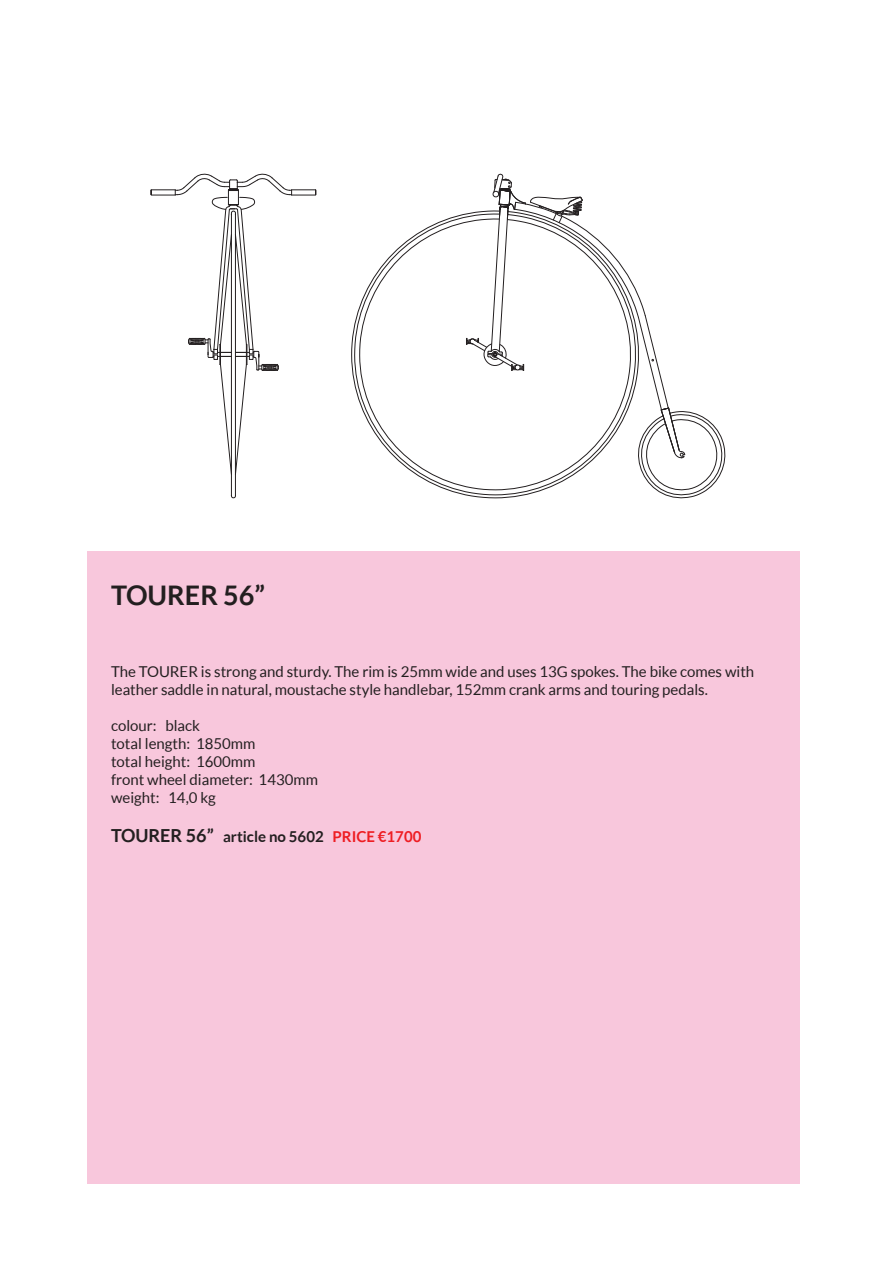
<style>
.page{position:relative;width:893px;height:1263px;background:#fff}
.page>*{position:absolute;margin:0;border:0;box-sizing:border-box;transform-origin:0 0}
.t1{font:700 27px "Lato";color:#231f20}
.t2{font:15px/18px "Lato";color:#231f20}
.t3{font:700 15px "Lato";color:#231f20}
.s1{font-size:18px}
.s2{color:#ee1d23}
</style>
<div class="page">
<div style="left:87px;top:551px;width:713px;height:633px;background:#f8c7dc"></div>
<svg style="left:359px;top:218px;width:107px;height:272px"></svg>
<svg style="left:231px;top:495px;width:5px;height:3px"></svg>
<hr style="left:235px;top:213px;width:1px;height:282px;background:#231f20">
<hr style="left:231px;top:213px;width:1px;height:282px;background:#231f20">
<svg style="left:151px;top:173px;width:165px;height:302px"></svg>
<svg style="left:466px;top:173px;width:260px;height:326px"></svg>
<h1 class="t1" style="left:111px;top:579px;width:156px">TOURER 56”</h1>
<p class="t2" style="left:111px;top:662px;width:645px">The TOURER is strong and sturdy. The rim is 25mm wide and uses 13G spokes. The bike comes with leather saddle in natural, moustache style handlebar, 152mm crank arms and touring pedals.</p>
<p class="t2" style="left:111px;top:716px;width:209px">colour: black<br>total length: 1850mm<br>total height: 1600mm<br>front wheel diameter: 1430mm weight: 14,0 kg</p>
<p class="t3" style="left:111px;top:828px;width:312px"><span class="s1">TOURER 56”</span> article no 5602 <span class="s2">PRICE €1700</span></p>
</div>
